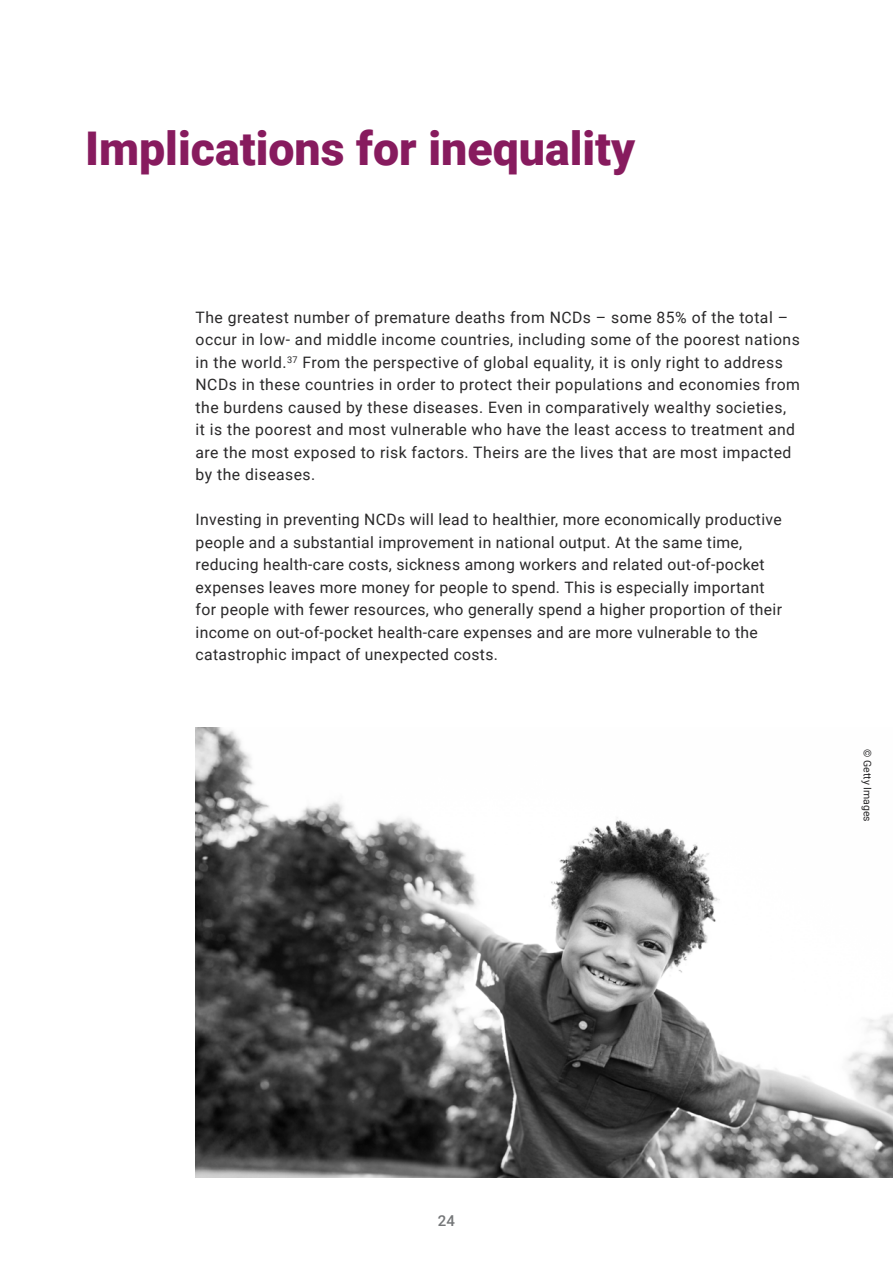
<style>
.page{position:relative;width:893px;height:1263px;background:#fff}
.page>*{position:absolute;margin:0;border:0;box-sizing:border-box;transform-origin:0 0}
.t1{font:900 46.5px "Roboto";color:#871b5e}
.t2{font:15.75px/22.5px "Roboto";letter-spacing:.02em;color:#292829}
.t3{font:500 15px "Roboto";color:#747678}
.t4{font:10.5px "Roboto";color:#292829}
</style>
<div class="page">
<img style="left:196px;top:728px;width:697px;height:450px">
<h1 class="t1" style="left:85px;top:116px;width:552px">Implications for inequality</h1>
<p class="t2" style="left:196px;top:305px;width:606px">The greatest number of premature deaths from NCDs – some 85% of the total – occur in low- and middle income countries, including some of the poorest nations in the world.<sup>37</sup> From the perspective of global equality, it is only right to address NCDs in these countries in order to protect their populations and economies from the burdens caused by these diseases. Even in comparatively wealthy societies,<br>it is the poorest and most vulnerable who have the least access to treatment and are the most exposed to risk factors. Theirs are the lives that are most impacted by the diseases.</p>
<p class="t2" style="left:196px;top:508px;width:588px">Investing in preventing NCDs will lead to healthier, more economically productive people and a substantial improvement in national output. At the same time, reducing health-care costs, sickness among workers and related out-of-pocket expenses leaves more money for people to spend. This is especially important for people with fewer resources, who generally spend a higher proportion of their income on out-of-pocket health-care expenses and are more vulnerable to the catastrophic impact of unexpected costs.</p>
<p class="t4" style="left:875px;top:749px;width:74px;rotate:90deg">© Getty Images</p>
<p class="t3" style="left:438px;top:1210px;width:19px">24</p>
</div>
